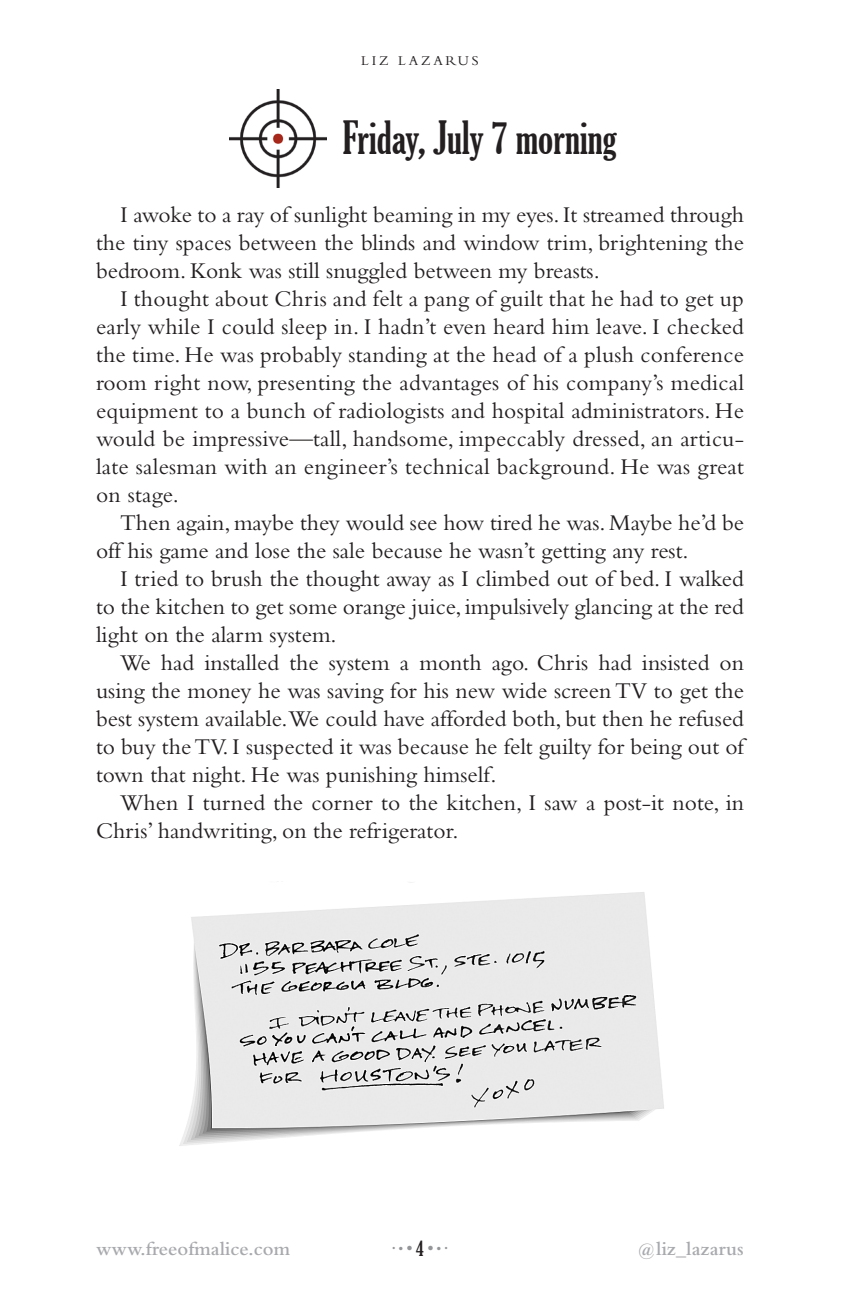
<style>
.page{position:relative;width:864px;height:1296px;background:#fff}
.page>*{position:absolute;margin:0;border:0;box-sizing:border-box;transform-origin:0 0}
.headings{font:extra-condensed 44px "Gloucester";color:#231f20}
.t1{font:23.6px/28px "Bembo";color:#231f20;text-align:justify}
.t2{font:600 20px "Bembo";color:#a8a9ad}
.t3{font:14px "Bembo";letter-spacing:.2em;color:#231f20}
.t4{font:extra-condensed 8px "Gloucester";color:#939598}
.s1{font-size:12px}
.s2{font-size:16px}
.s3{font-size:21px;color:#231f20}
</style>
<div class="page">
<img style="left:229px;top:90px;width:97px;height:97px">
<img style="left:179px;top:882px;width:485px;height:264px">
<p class="t3" style="left:361px;top:53px;width:119px">LIZ LAZARUS</p>
<p class="headings" style="left:343px;top:112px;width:276px">Friday, July 7 morning</p>
<p class="t1" style="left:96px;top:200px;width:650px;text-indent:24px">I awoke to a ray of sunlight beaming in my eyes. It streamed through the tiny spaces between the blinds and window trim, brightening the bedroom. Konk was still snuggled between my breasts.</p>
<p class="t1" style="left:96px;top:284px;width:650px;text-indent:24px">I thought about Chris and felt a pang of guilt that he had to get up early while I could sleep in. I hadn’t even heard him leave. I checked the time. He was probably standing at the head of a plush conference room right now, presenting the advantages of his company’s medical equipment to a bunch of radiologists and hospital administrators. He would be impressive—tall, handsome, impeccably dressed, an articu&shy;late salesman with an engineer’s technical background. He was great on stage.</p>
<p class="t1" style="left:96px;top:508px;width:650px;text-indent:24px">Then again, maybe they would see how tired he was. Maybe he’d be off his game and lose the sale because he wasn’t getting any rest.</p>
<p class="t1" style="left:96px;top:564px;width:649px;text-indent:24px">I tried to brush the thought away as I climbed out of bed. I walked to the kitchen to get some orange juice, impulsively glancing at the red light on the alarm system.</p>
<p class="t1" style="left:96px;top:648px;width:650px;text-indent:24px">We had installed the system a month ago. Chris had insisted on using the money he was saving for his new wide screen TV to get the best system available.We could have afforded both, but then he refused to buy the TV. I suspected it was because he felt guilty for being out of town that night. He was punishing himself.</p>
<p class="t1" style="left:96px;top:788px;width:650px;text-indent:24px">When I turned the corner to the kitchen, I saw a post-it note, in<br>Chris’ handwriting, on the refrigerator.</p>
<p class="t4" style="left:392px;top:1244px;width:57px">•<span class="s1">•</span><span class="s2">•</span> <span class="s3">4</span> <span class="s2">•</span><span class="s1">•</span>•</p>
<p class="t2" style="left:96px;top:1238px;width:196px">www.freeofmalice.com</p>
<p class="t2" style="left:638px;top:1238px;width:108px">@liz_lazarus</p>
</div>
